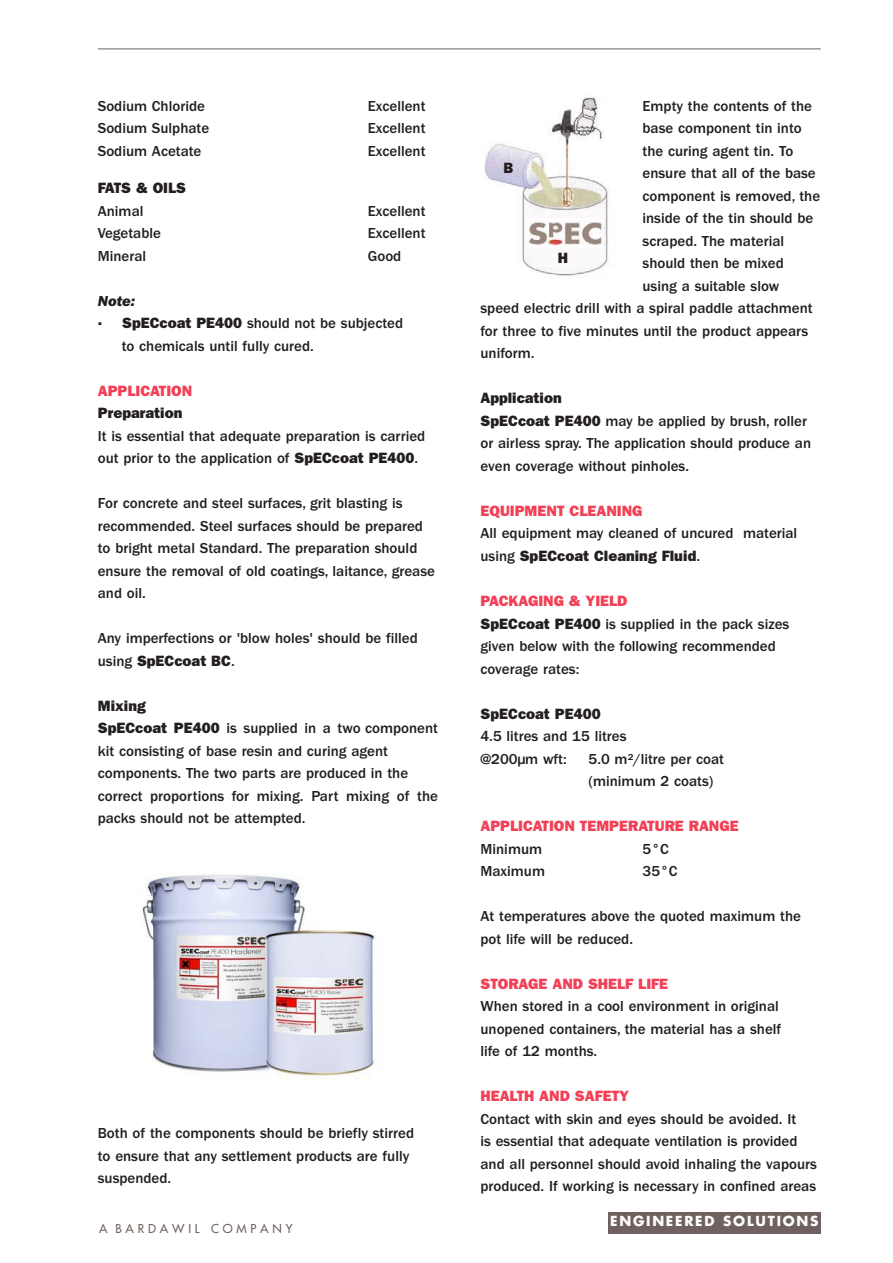
<style>
.page{position:relative;width:893px;height:1263px;background:#fff}
.page>*{position:absolute;margin:0;border:0;box-sizing:border-box;transform-origin:0 0}
.t1{font:500 15px/22.5px "Franklin Gothic";color:#241f1f}
.t2{font:800 15px "Franklin Gothic";color:#f24056}
.t3{font:800 15px "Franklin Gothic";color:#241f1f}
.t4{font:italic 800 15px "Franklin Gothic";color:#241f1f}
.t5{font:700 13.5px "Futura";letter-spacing:.13em;color:#fff}
.t6{font:12px "Futura";color:#6f615f}
.s1{font-weight:800}
.s2{font-weight:800;color:#f24056}
</style>
<div class="page">
<hr style="left:98px;top:49px;width:723px;height:1px;background:#6f615f">
<div style="left:608px;top:1212px;width:213px;height:21px;background:#6f615f"></div>
<img style="left:142px;top:874px;width:234px;height:205px">
<img style="left:484px;top:96px;width:124px;height:180px">
<p class="t1" style="left:98px;top:96px;width:109px">Sodium Chloride</p>
<p class="t1" style="left:368px;top:96px;width:59px">Excellent</p>
<p class="t1" style="left:98px;top:118px;width:113px">Sodium Sulphate</p>
<p class="t1" style="left:368px;top:118px;width:59px">Excellent</p>
<p class="t1" style="left:98px;top:141px;width:105px">Sodium Acetate</p>
<p class="t1" style="left:368px;top:141px;width:59px">Excellent</p>
<p class="t3" style="left:98px;top:183px;width:90px">FATS &amp; OILS</p>
<p class="t1" style="left:98px;top:201px;width:47px">Animal</p>
<p class="t1" style="left:368px;top:201px;width:59px">Excellent</p>
<p class="t1" style="left:98px;top:223px;width:65px">Vegetable</p>
<p class="t1" style="left:368px;top:223px;width:59px">Excellent</p>
<p class="t1" style="left:98px;top:246px;width:50px">Mineral</p>
<p class="t1" style="left:368px;top:246px;width:35px">Good</p>
<p class="t4" style="left:98px;top:295px;width:39px">Note:</p>
<p class="t1" style="left:98px;top:313px;width:307px"><span class="s1">· SpECcoat PE400</span> should not be subjected</p>
<p class="t1" style="left:122px;top:336px;width:194px">to chemicals until fully cured.</p>
<p class="t2" style="left:98px;top:386px;width:96px">APPLICATION</p>
<p class="t3" style="left:98px;top:408px;width:86px">Preparation</p>
<p class="t1" style="left:98px;top:426px;width:329px">It is essential that adequate preparation is carried out prior to the application of <span class="s1">SpECcoat PE400</span>.</p>
<p class="t1" style="left:98px;top:493px;width:339px">For concrete and steel surfaces, grit blasting is recommended. Steel surfaces should be prepared to bright metal Standard. The preparation should ensure the removal of old coatings, laitance, grease and oil.</p>
<p class="t1" style="left:98px;top:628px;width:321px">Any imperfections or 'blow holes' should be filled using <span class="s1">SpECcoat BC</span>.</p>
<p class="t1" style="left:98px;top:696px;width:342px"><span class="s1">Mixing<br>SpECcoat PE400</span> is supplied in a two component kit consisting of base resin and curing agent components. The two parts are produced in the correct proportions for mixing. Part mixing of the packs should not be attempted.</p>
<p class="t1" style="left:98px;top:1123px;width:318px">Both of the components should be briefly stirred to ensure that any settlement products are fully suspended.</p>
<p class="t6" style="left:99px;top:1223px;width:195px">A B A R D A W I L C O M P A N Y</p>
<p class="t1" style="left:642px;top:96px;width:171px">Empty the contents of the</p>
<p class="t1" style="left:642px;top:118px;width:161px">base component tin into</p>
<p class="t1" style="left:642px;top:141px;width:152px">the curing agent tin. To</p>
<p class="t1" style="left:642px;top:163px;width:175px">ensure that all of the base</p>
<p class="t1" style="left:642px;top:186px;width:179px">component is removed, the</p>
<p class="t1" style="left:642px;top:208px;width:172px">inside of the tin should be</p>
<p class="t1" style="left:642px;top:231px;width:143px">scraped. The material</p>
<p class="t1" style="left:642px;top:253px;width:143px">should then be mixed</p>
<p class="t1" style="left:642px;top:276px;width:138px">using a suitable slow</p>
<p class="t1" style="left:480px;top:298px;width:334px">speed electric drill with a spiral paddle attachment</p>
<p class="t1" style="left:480px;top:321px;width:329px">for three to five minutes until the product appears</p>
<p class="t1" style="left:480px;top:343px;width:56px">uniform.</p>
<p class="t1" style="left:480px;top:388px;width:332px"><span class="s1">Application<br>SpECcoat PE400</span> may be applied by brush, roller or airless spray. The application should produce an even coverage without pinholes.</p>
<p class="t2" style="left:480px;top:506px;width:163px">EQUIPMENT CLEANING</p>
<p class="t1" style="left:480px;top:523px;width:318px">All equipment may cleaned of uncured material using <span class="s1">SpECcoat Cleaning Fluid</span>.</p>
<p class="t1" style="left:480px;top:591px;width:310px"><span class="s2">PACKAGING &amp; YIELD<br></span><span class="s1">SpECcoat PE400</span> is supplied in the pack sizes given below with the following recommended coverage rates:</p>
<p class="t3" style="left:480px;top:708px;width:122px">SpECcoat PE400</p>
<p class="t1" style="left:480px;top:726px;width:147px">4.5 litres and 15 litres @200µm wft:</p>
<p class="t3" style="left:503px;top:162px;width:11px">B</p>
<p class="t3" style="left:558px;top:253px;width:12px">H</p>
<p class="t1" style="left:588px;top:748px;width:137px">5.0 m²/litre per coat (minimum 2 coats)</p>
<p class="t2" style="left:480px;top:821px;width:260px">APPLICATION TEMPERATURE RANGE</p>
<p class="t1" style="left:480px;top:838px;width:63px">Minimum</p>
<p class="t1" style="left:642px;top:838px;width:28px">5°C</p>
<p class="t1" style="left:480px;top:861px;width:66px">Maximum</p>
<p class="t1" style="left:642px;top:861px;width:37px">35°C</p>
<p class="t1" style="left:480px;top:906px;width:322px">At temperatures above the quoted maximum the pot life will be reduced.</p>
<p class="t2" style="left:480px;top:978px;width:189px">STORAGE AND SHELF LIFE</p>
<p class="t1" style="left:480px;top:996px;width:302px">When stored in a cool environment in original unopened containers, the material has a shelf life of 12 months.</p>
<p class="t2" style="left:480px;top:1091px;width:150px">HEALTH AND SAFETY</p>
<p class="t1" style="left:480px;top:1108px;width:338px">Contact with skin and eyes should be avoided. It<br>is essential that adequate ventilation is provided and all personnel should avoid inhaling the vapours produced. If working is necessary in confined areas</p>
<p class="t5" style="left:610px;top:1215px;width:210px">ENGINEERED SOLUTIONS</p>
</div>
